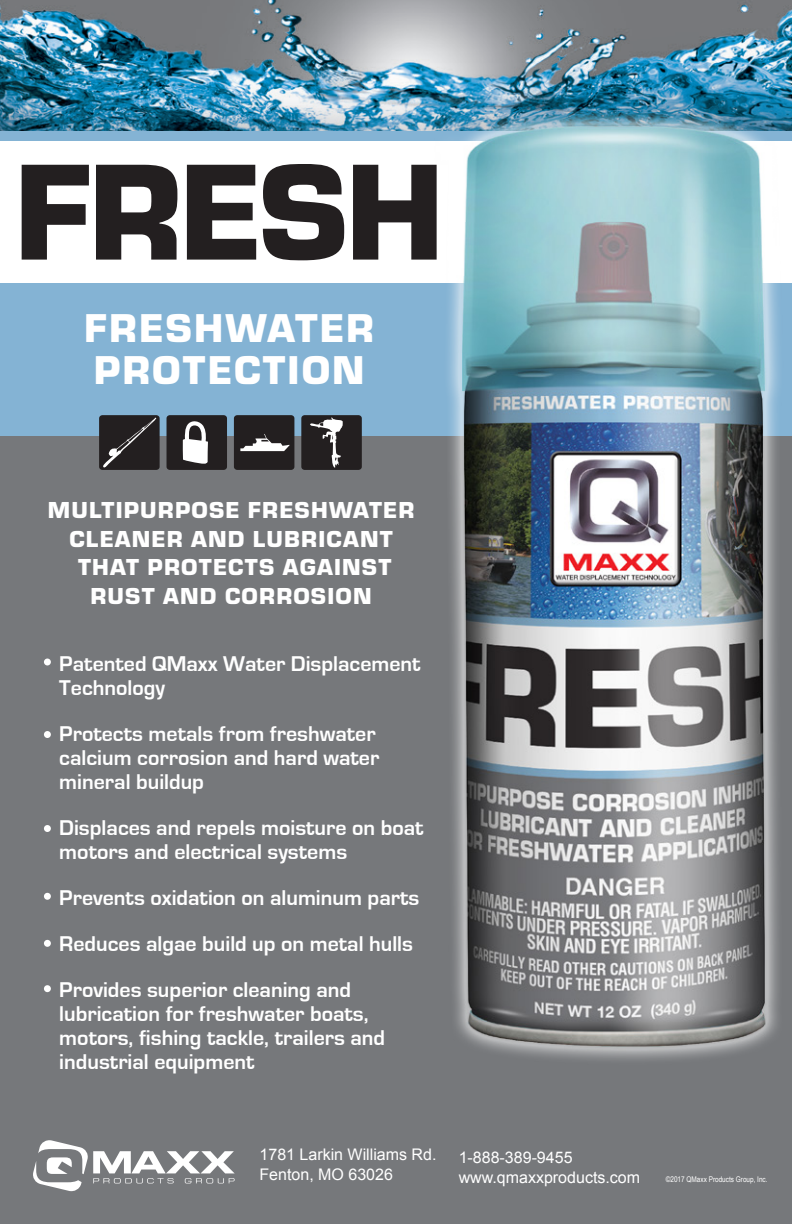
<style>
.page{position:relative;width:792px;height:1224px;background:#76787b}
.page>*{position:absolute;margin:0;border:0;box-sizing:border-box;transform-origin:0 0}
.t1{font:41.8px/41.8px "Eurostile T Blac";letter-spacing:.05em;color:#fff}
.t2{font:24px/28.8px "Eurostile T Blac";letter-spacing:.05em;color:#fff;text-align:center}
.t3{font:700 22px/24px "Eurostile";color:#fff}
.t4{font:16px/20px "Arial";color:#fff}
.t5{font:7.8px "Arial Narrow";color:#fff}
</style>
<div class="page">
<img style="left:0;top:0;width:792px;height:131px">
<div style="left:0;top:131px;width:792px;height:304px;background:#84b3d4"></div>
<div style="left:0;top:141px;width:792px;height:142px;background:#fff"></div>
<svg style="left:33px;top:1140px;width:202px;height:52px"></svg>
<div style="left:234px;top:415px;width:60px;height:55px;background:#231f20;border-radius:3px"></div>
<svg style="left:240px;top:434px;width:50px;height:17px"></svg>
<div style="left:99px;top:415px;width:61px;height:55px;background:#231f20;border-radius:3px"></div>
<svg style="left:103px;top:417px;width:53px;height:51px"></svg>
<div style="left:301px;top:415px;width:61px;height:55px;background:#231f20;border-radius:3px"></div>
<svg style="left:310px;top:417px;width:33px;height:51px"></svg>
<div style="left:167px;top:415px;width:60px;height:55px;background:#231f20;border-radius:3px"></div>
<svg style="left:183px;top:421px;width:25px;height:43px"></svg>
<svg style="left:22px;top:165px;width:67px;height:95px"></svg>
<svg style="left:96px;top:165px;width:81px;height:95px"></svg>
<svg style="left:187px;top:165px;width:69px;height:95px"></svg>
<svg style="left:263px;top:164px;width:82px;height:96px"></svg>
<svg style="left:353px;top:165px;width:81px;height:95px"></svg>
<img style="left:434px;top:100px;width:356px;height:960px">
<div style="left:44px;top:659px;width:7px;height:6px;background:#fff;border-radius:50%"></div>
<div style="left:44px;top:731px;width:7px;height:7px;background:#fff;border-radius:50%"></div>
<div style="left:44px;top:825px;width:7px;height:7px;background:#fff;border-radius:50%"></div>
<div style="left:44px;top:893px;width:7px;height:7px;background:#fff;border-radius:50%"></div>
<div style="left:44px;top:940px;width:7px;height:7px;background:#fff;border-radius:50%"></div>
<div style="left:44px;top:985px;width:7px;height:7px;background:#fff;border-radius:50%"></div>
<h1 class="t1" style="left:84px;top:307px;width:291px">FRESHWATER<br>PROTECTION</h1>
<p class="t2" style="left:48px;top:495px;width:368px">MULTIPURPOSE FRESHWATER<br>CLEANER AND LUBRICANT<br>THAT PROTECTS AGAINST<br>RUST AND CORROSION</p>
<p class="t3" style="left:59px;top:652px;width:363px">Patented QMaxx Water Displacement<br>Technology</p>
<p class="t3" style="left:59px;top:722px;width:321px">Protects metals from freshwater calcium corrosion and hard water mineral buildup</p>
<p class="t3" style="left:59px;top:816px;width:366px">Displaces and repels moisture on boat motors and electrical systems</p>
<p class="t3" style="left:59px;top:875px;width:362px;line-height:46px">Prevents oxidation on aluminum parts<br>Reduces algae build up on metal hulls<br>Provides superior cleaning and</p>
<p class="t3" style="left:59px;top:1002px;width:327px">lubrication for freshwater boats, motors, fishing tackle, trailers and industrial equipment</p>
<p class="t4" style="left:260px;top:1145px;width:178px">1781 Larkin Williams Rd.<br>Fenton, MO 63026</p>
<p class="t4" style="left:459px;top:1147px;width:183px">1-888-389-9455 www.qmaxxproducts.com</p>
<p class="t5" style="left:666px;top:1174px;width:103px">©2017 QMaxx Products Group, Inc.</p>
</div>
